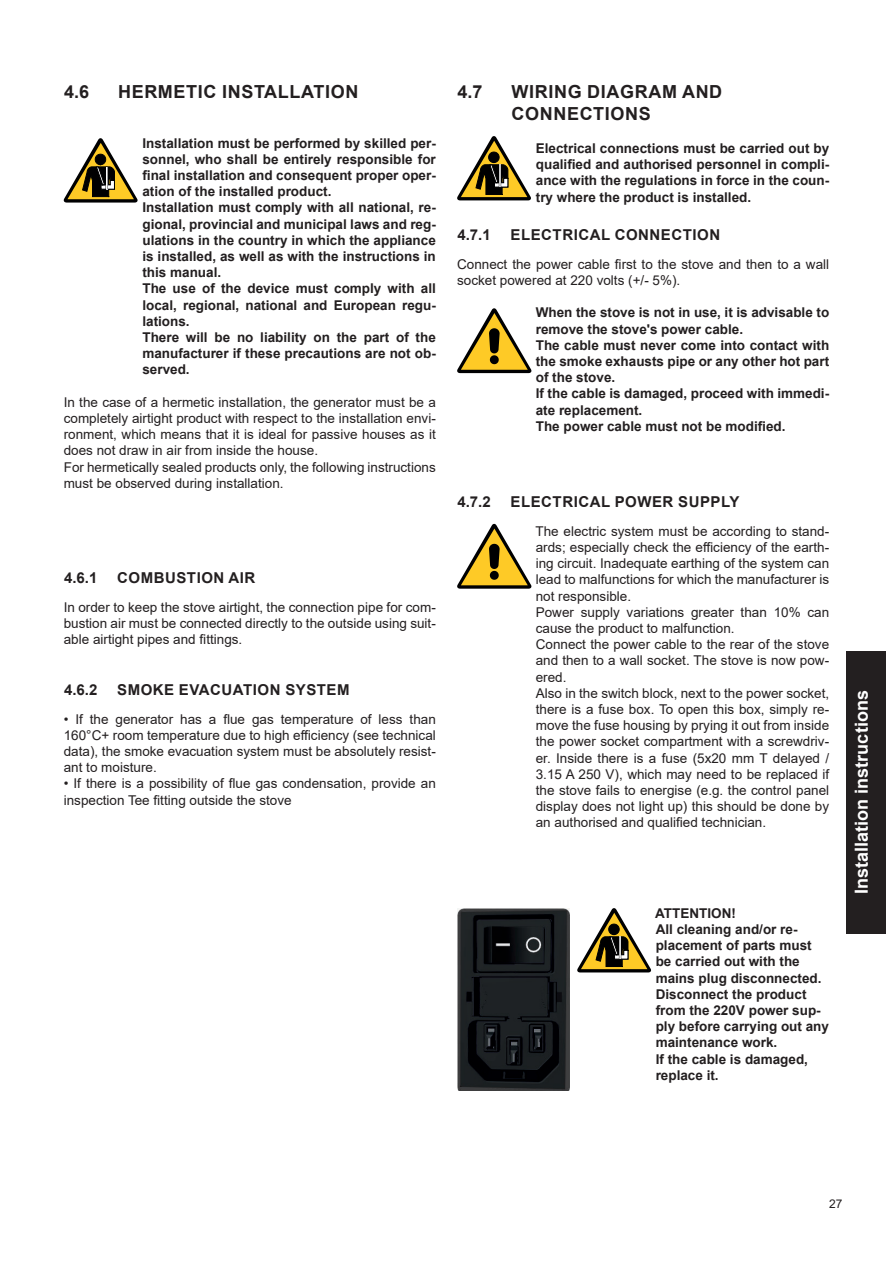
<style>
.page{position:relative;width:893px;height:1263px;background:#fff}
.page>*{position:absolute;margin:0;border:0;box-sizing:border-box;transform-origin:0 0}
.t1{font:700 18px/21.6px "Arial";letter-spacing:.035em;color:#231f20}
.t2{font:700 18px "Arial";color:#fff}
.t3{font:700 15px "Arial";letter-spacing:.035em;color:#231f20}
.t4{font:13.5px/16.2px "Arial";color:#231f20}
.t5{font:700 13.5px/16.2px "Arial";color:#231f20}
.t6{font:12px "Arial";color:#231f20}
</style>
<div class="page">
<div style="left:846px;top:651px;width:40px;height:282px;background:#231f20"></div>
<img style="left:457px;top:909px;width:113px;height:182px">
<svg style="left:577px;top:908px;width:74px;height:64px"></svg>
<svg style="left:457px;top:524px;width:74px;height:65px"></svg>
<svg style="left:457px;top:308px;width:74px;height:65px"></svg>
<svg style="left:64px;top:138px;width:74px;height:65px"></svg>
<svg style="left:457px;top:136px;width:74px;height:64px"></svg>
<h1 class="t1" style="left:64px;top:81px;width:27px">4.6</h1>
<h1 class="t1" style="left:118px;top:81px;width:242px">HERMETIC INSTALLATION</h1>
<p class="t5" style="left:142px;top:135px;width:295px">Installation must be performed by skilled per&shy;sonnel, who shall be entirely responsible for final installation and consequent proper oper&shy;ation of the installed product.<br>Installation must comply with all national, re&shy;gional, provincial and municipal laws and reg&shy;ulations in the country in which the appliance is installed, as well as with the instructions in this manual.<br>The use of the device must comply with all local, regional, national and European regu&shy;lations.<br>There will be no liability on the part of the manufacturer if these precautions are not ob&shy;served.</p>
<p class="t4" style="left:64px;top:394px;width:374px">In the case of a hermetic installation, the generator must be a completely airtight product with respect to the installation envi&shy;ronment, which means that it is ideal for passive houses as it does not draw in air from inside the house.<br>For hermetically sealed products only, the following instructions must be observed during installation.</p>
<p class="t3" style="left:64px;top:567px;width:35px">4.6.1</p>
<p class="t3" style="left:117px;top:567px;width:140px">COMBUSTION AIR</p>
<p class="t4" style="left:64px;top:599px;width:374px;text-align:justify">In order to keep the stove airtight, the connection pipe for com&shy;bustion air must be connected directly to the outside using suit&shy;able airtight pipes and fittings.</p>
<p class="t3" style="left:64px;top:679px;width:35px">4.6.2</p>
<p class="t3" style="left:117px;top:679px;width:234px">SMOKE EVACUATION SYSTEM</p>
<p class="t4" style="left:64px;top:711px;width:374px;text-align:justify">• If the generator has a flue gas temperature of less than 160°C+ room temperature due to high efficiency (see technical data), the smoke evacuation system must be absolutely resist&shy;ant to moisture.</p>
<p class="t4" style="left:64px;top:775px;width:374px">• If there is a possibility of flue gas condensation, provide an inspection Tee fitting outside the stove</p>
<h1 class="t1" style="left:457px;top:81px;width:27px">4.7</h1>
<h1 class="t1" style="left:511px;top:81px;width:212px">WIRING DIAGRAM AND<br>CONNECTIONS</h1>
<p class="t5" style="left:536px;top:140px;width:295px;text-align:justify">Electrical connections must be carried out by qualified and authorised personnel in compli&shy;ance with the regulations in force in the coun&shy;try where the product is installed.</p>
<p class="t3" style="left:457px;top:224px;width:35px">4.7.1</p>
<p class="t3" style="left:510px;top:224px;width:211px">ELECTRICAL CONNECTION</p>
<p class="t4" style="left:457px;top:256px;width:374px">Connect the power cable first to the stove and then to a wall socket powered at 220 volts (+/- 5%).</p>
<p class="t5" style="left:536px;top:305px;width:295px">When the stove is not in use, it is advisable to remove the stove's power cable.<br>The cable must never come into contact with the smoke exhausts pipe or any other hot part of the stove.<br>If the cable is damaged, proceed with immedi&shy;ate replacement.<br>The power cable must not be modified.</p>
<p class="t3" style="left:457px;top:491px;width:35px">4.7.2</p>
<p class="t3" style="left:510px;top:491px;width:230px">ELECTRICAL POWER SUPPLY</p>
<p class="t4" style="left:536px;top:523px;width:295px">The electric system must be according to stand&shy;ards; especially check the efficiency of the earth&shy;ing circuit. Inadequate earthing of the system can lead to malfunctions for which the manufacturer is not responsible.<br>Power supply variations greater than 10% can cause the product to malfunction.<br>Connect the power cable to the rear of the stove and then to a wall socket. The stove is now pow&shy;ered.<br>Also in the switch block, next to the power socket, there is a fuse box. To open this box, simply re&shy;move the fuse housing by prying it out from inside the power socket compartment with a screwdriv&shy;er. Inside there is a fuse (5x20 mm T delayed / 3.15 A 250 V), which may need to be replaced if the stove fails to energise (e.g. the control panel display does not light up) this should be done by an authorised and qualified technician.</p>
<p class="t5" style="left:655px;top:905px;width:175px">ATTENTION!<br>All cleaning and/or re&shy;placement of parts must be carried out with the mains plug disconnected.<br>Disconnect the product from the 220V power sup&shy;ply before carrying out any maintenance work.<br>If the cable is damaged, replace it.</p>
<h1 class="t2" style="left:849px;top:893px;width:205px;rotate:-90deg">Installation instructions</h1>
<p class="t6" style="left:829px;top:1195px;width:15px">27</p>
</div>
